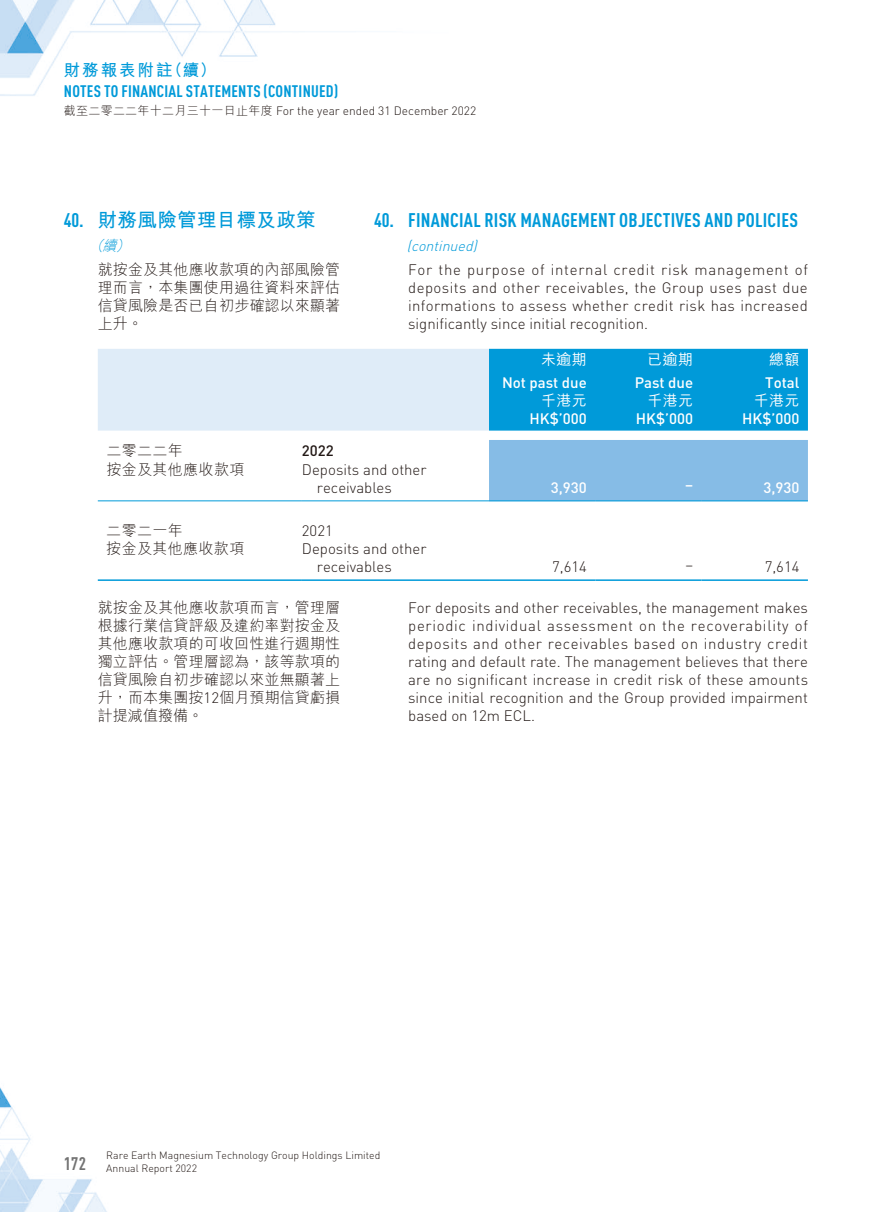
<style>
.page{position:relative;width:893px;height:1212px;background:#fff}
.page>*{position:absolute;margin:0;border:0;box-sizing:border-box;transform-origin:0 0}
.t1{font:700 condensed 19.5px "DIN Pro";letter-spacing:.015em;color:#009ad9}
.t2{font:700 19.5px "M Hei HK";letter-spacing:.02em;color:#009ad9}
.t3{font:700 condensed 18px "DIN Pro";color:#727272}
.t4{font:700 condensed 16.5px "DIN Pro";letter-spacing:.015em;color:#009ad9}
.t5{font:700 16.5px "M Hei HK";letter-spacing:.12em;color:#009ad9}
.t6{font:300 15px/18px "DIN Pro";color:#231916}
.t7{font:300 15px/18px "M Hei HK";letter-spacing:.01em;color:#231916;text-align:justify}
.t8{font:500 15px "DIN Pro";color:#fff}
.t9{font:500 15px "M Hei HK";letter-spacing:.025em;color:#fff}
.t10{font:500 15px "DIN Pro";color:#231916}
.t11{font:italic 300 14.25px "DIN Pro";color:#009ad9}
.t12{font:italic 300 14.25px "M Hei HK";color:#009ad9}
.t13{font:300 12px "DIN Pro";color:#231916}
.t14{font:300 10.5px/13.5px "DIN Pro";color:#231916}
.s1{font-family:"M Hei HK"}
.s2{font-family:"DIN Pro";font-stretch:condensed}
.s3{font-family:"DIN Pro"}
</style>
<div class="page">
<img style="left:0;top:0;width:808px;height:1212px">
<svg style="left:98px;top:349px;width:710px;height:82px;background:#7bc7ea"></svg>
<div style="left:489px;top:440px;width:319px;height:60px;background:#86bce6"></div>
<hr style="left:98px;top:500px;width:204px;height:1px;background:#009ad9">
<hr style="left:302px;top:500px;width:187px;height:1px;background:#009ad9">
<hr style="left:489px;top:500px;width:106px;height:1px;background:#009ad9">
<hr style="left:595px;top:500px;width:107px;height:1px;background:#009ad9">
<hr style="left:702px;top:500px;width:106px;height:1px;background:#009ad9">
<hr style="left:98px;top:579px;width:204px;height:2px;background:#009ad9">
<hr style="left:302px;top:579px;width:187px;height:2px;background:#009ad9">
<hr style="left:489px;top:579px;width:106px;height:2px;background:#009ad9">
<hr style="left:595px;top:579px;width:107px;height:2px;background:#009ad9">
<hr style="left:702px;top:579px;width:106px;height:2px;background:#009ad9">
<p class="t5" style="left:64px;top:57px;width:154px">財務報表附註（續）</p>
<p class="t4" style="left:64px;top:78px;width:276px">NOTES TO FINANCIAL STATEMENTS (CONTINUED)</p>
<p class="t13" style="left:64px;top:101px;width:414px"><span class="s1">截至二零二二年十二月三十一日止年度</span> For the year ended 31 December 2022</p>
<h1 class="t2" style="left:64px;top:205px;width:254px"><span class="s2">40.</span> 財務風險管理目標及政策</h1>
<p class="t12" style="left:89px;top:238px;width:45px">（續）</p>
<p class="t7" style="left:98px;top:260px;width:244px">就按金及其他應收款項的內部風險管理而言，本集團使用過往資料來評估信貸風險是否已自初步確認以來顯著上升。</p>
<h1 class="t1" style="left:374px;top:205px;width:425px">40. FINANCIAL RISK MANAGEMENT OBJECTIVES AND POLICIES</h1>
<p class="t11" style="left:407px;top:234px;width:76px">(continued)</p>
<p class="t6" style="left:408px;top:259px;width:401px;text-align:justify">For the purpose of internal credit risk management of deposits and other receivables, the Group uses past due informations to assess whether credit risk has increased significantly since initial recognition.</p>
<p class="t9" style="left:541px;top:348px;width:47px">未逾期</p>
<p class="t9" style="left:647px;top:348px;width:47px">已逾期</p>
<p class="t9" style="left:769px;top:348px;width:32px">總額</p>
<p class="t8" style="left:502px;top:370px;width:86px">Not past due</p>
<p class="t8" style="left:635px;top:370px;width:60px">Past due</p>
<p class="t8" style="left:765px;top:370px;width:36px">Total</p>
<p class="t9" style="left:541px;top:390px;width:47px">千港元</p>
<p class="t9" style="left:647px;top:390px;width:47px">千港元</p>
<p class="t9" style="left:754px;top:390px;width:47px">千港元</p>
<p class="t8" style="left:530px;top:407px;width:59px">HK$’000</p>
<p class="t8" style="left:636px;top:407px;width:59px">HK$’000</p>
<p class="t8" style="left:742px;top:407px;width:59px">HK$’000</p>
<p class="t7" style="left:106px;top:441px;width:78px">二零二二年</p>
<p class="t10" style="left:302px;top:438px;width:33px">2022</p>
<p class="t7" style="left:106px;top:460px;width:140px">按金及其他應收款項</p>
<p class="t6" style="left:317px;top:459px;width:111px;text-indent:-15px">Deposits and other receivables</p>
<p class="t7" style="left:106px;top:521px;width:78px">二零二一年</p>
<p class="t6" style="left:302px;top:520px;width:32px">2021</p>
<p class="t7" style="left:106px;top:539px;width:140px">按金及其他應收款項</p>
<p class="t6" style="left:317px;top:538px;width:111px;text-indent:-15px">Deposits and other receivables</p>
<p class="t8" style="left:551px;top:475px;width:37px">3,930</p>
<p class="t8" style="left:685px;top:473px;width:9px">–</p>
<p class="t8" style="left:763px;top:475px;width:37px">3,930</p>
<p class="t6" style="left:552px;top:556px;width:36px">7,614</p>
<p class="t6" style="left:685px;top:554px;width:9px">–</p>
<p class="t6" style="left:765px;top:556px;width:36px">7,614</p>
<p class="t7" style="left:98px;top:598px;width:244px">就按金及其他應收款項而言，管理層根據行業信貸評級及違約率對按金及其他應收款項的可收回性進行週期性獨立評估。管理層認為，該等款項的信貸風險自初步確認以來並無顯著上升，而本集團按<span class="s3">12</span>個月預期信貸虧損計提減值撥備。</p>
<p class="t6" style="left:408px;top:597px;width:401px;text-align:justify">For deposits and other receivables, the management makes periodic individual assessment on the recoverability of deposits and other receivables based on industry credit rating and default rate. The management believes that there are no significant increase in credit risk of these amounts since initial recognition and the Group provided impairment based on 12m ECL.</p>
<p class="t3" style="left:64px;top:1149px;width:24px">172</p>
<p class="t14" style="left:106px;top:1147px;width:276px">Rare Earth Magnesium Technology Group Holdings Limited<br>Annual Report 2022</p>
</div>
